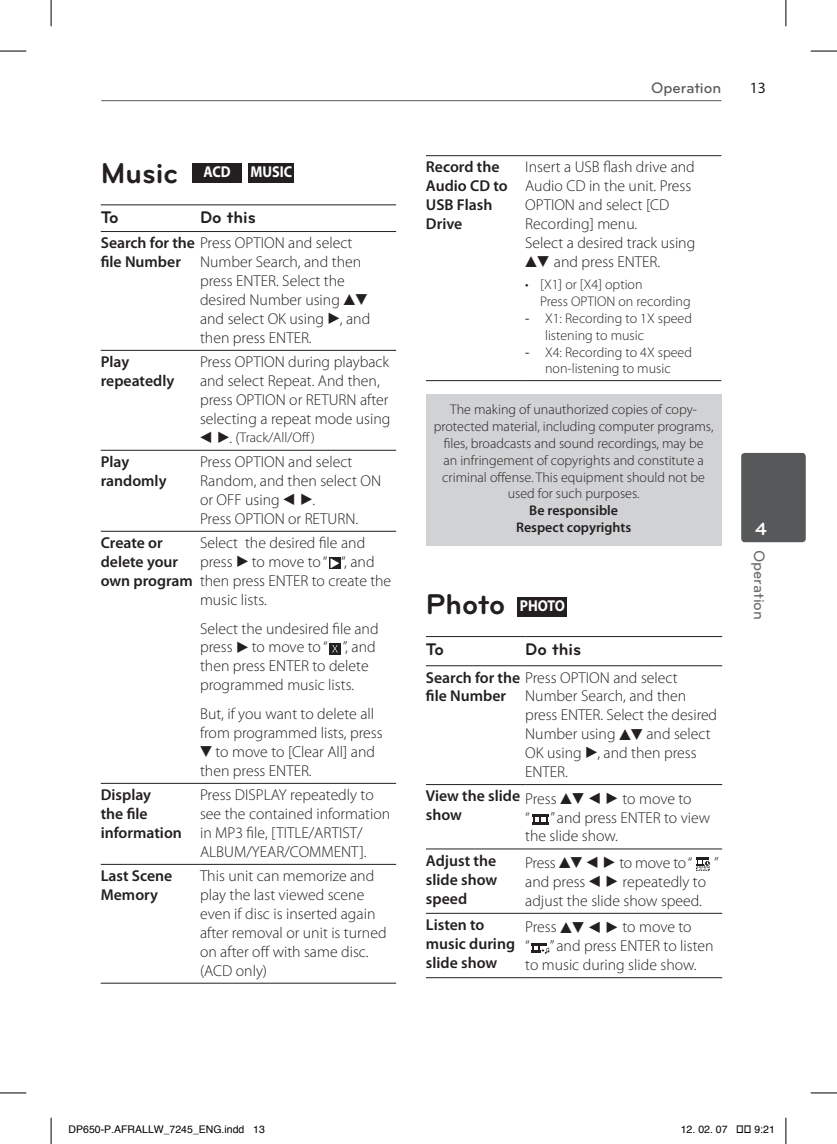
<style>
.page{position:relative;width:837px;height:1144px;background:#fff}
.page>*{position:absolute;margin:0;border:0;box-sizing:border-box;transform-origin:0 0}
.t1{font:700 29.75px "Bryant LG";color:#231f20}
.t2{font:700 18.38px "Bryant LG";color:#fff}
.t3{font:700 17.5px "Bryant LG";color:#231f20}
.t4{font:300 15.75px/18.9px "Myriad Pro";color:#231f20}
.t5{font:600 15.75px/18.9px "Myriad Pro";color:#231f20}
.t6{font:300 15.75px "Myriad Pro";letter-spacing:-.02em;color:#231f20}
.t7{font:700 15.75px "Myriad Pro";color:#fff;scale:.9 1}
.t8{font:500 15.75px "Bryant LG";color:#57585a}
.t9{font:500 15.75px "Bryant LG";color:#6c6d70}
.t10{font:15.75px "Myriad Pro";color:#231f20}
.t11{font:300 14px/16.8px "Myriad Pro";color:#231f20}
.t12{font:600 14px/16.8px "Myriad Pro";color:#231f20;text-align:center}
.t13{font:10.5px "Helvetica";color:#000}
.s1{font-weight:300}
.s2{font-family:"Sony PS Common";font-weight:400}
.s3{font-family:"Sony PS Common";font-weight:400;font-size:15.75px}
.s4{font-size:15.75px}
.s5{font-weight:400}
</style>
<div class="page">
<hr style="left:101px;top:100px;width:620px;height:1px;background:#57585a">
<div style="left:741px;top:453px;width:64px;height:89px;background:#57585a;border-radius:3px"></div>
<hr style="left:101px;top:204px;width:99px;height:1px;background:#231f20">
<hr style="left:200px;top:204px;width:196px;height:1px;background:#231f20">
<hr style="left:101px;top:231px;width:99px;height:1px;background:#231f20">
<hr style="left:200px;top:231px;width:196px;height:1px;background:#231f20">
<hr style="left:101px;top:350px;width:99px;height:1px;background:#231f20">
<hr style="left:200px;top:350px;width:196px;height:1px;background:#231f20">
<hr style="left:101px;top:450px;width:99px;height:1px;background:#231f20">
<hr style="left:200px;top:450px;width:196px;height:1px;background:#231f20">
<hr style="left:101px;top:531px;width:99px;height:1px;background:#231f20">
<hr style="left:200px;top:531px;width:196px;height:1px;background:#231f20">
<hr style="left:101px;top:783px;width:99px;height:1px;background:#231f20">
<hr style="left:200px;top:783px;width:196px;height:1px;background:#231f20">
<hr style="left:101px;top:864px;width:99px;height:1px;background:#231f20">
<hr style="left:200px;top:864px;width:196px;height:1px;background:#231f20">
<hr style="left:101px;top:983px;width:99px;height:1px;background:#231f20">
<hr style="left:200px;top:983px;width:196px;height:1px;background:#231f20">
<div style="left:329px;top:557px;width:11px;height:12px;background:#231f20"></div>
<svg style="left:330px;top:558px;width:9px;height:10px"></svg>
<div style="left:329px;top:643px;width:11px;height:12px;background:#231f20"></div>
<svg style="left:332px;top:645px;width:6px;height:8px"></svg>
<hr style="left:426px;top:155px;width:99px;height:1px;background:#231f20">
<hr style="left:525px;top:155px;width:196px;height:1px;background:#231f20">
<hr style="left:426px;top:380px;width:99px;height:1px;background:#231f20">
<hr style="left:525px;top:380px;width:196px;height:1px;background:#231f20">
<div style="left:426px;top:394px;width:295px;height:151px;background:#d1d2d4"></div>
<hr style="left:426px;top:636px;width:99px;height:1px;background:#231f20">
<hr style="left:525px;top:636px;width:197px;height:1px;background:#231f20">
<hr style="left:426px;top:977px;width:99px;height:1px;background:#231f20">
<hr style="left:525px;top:977px;width:197px;height:1px;background:#231f20">
<hr style="left:426px;top:784px;width:99px;height:1px;background:#231f20">
<hr style="left:525px;top:784px;width:197px;height:1px;background:#231f20">
<hr style="left:426px;top:665px;width:99px;height:1px;background:#231f20">
<hr style="left:525px;top:665px;width:197px;height:1px;background:#231f20">
<hr style="left:426px;top:848px;width:99px;height:1px;background:#231f20">
<hr style="left:525px;top:848px;width:197px;height:1px;background:#231f20">
<hr style="left:426px;top:913px;width:99px;height:1px;background:#231f20">
<hr style="left:525px;top:913px;width:197px;height:1px;background:#231f20">
<hr style="left:532px;top:814px;width:16px;height:3px;background:#231f20">
<svg style="left:532px;top:817px;width:16px;height:7px"></svg>
<svg style="left:696px;top:858px;width:14px;height:12px"></svg>
<hr style="left:531px;top:943px;width:16px;height:3px;background:#231f20">
<hr style="left:531px;top:950px;width:16px;height:3px;background:#231f20">
<svg style="left:532px;top:946px;width:17px;height:8px"></svg>
<div style="left:248px;top:163px;width:46px;height:19px;background:#231f20"></div>
<div style="left:192px;top:163px;width:50px;height:19px;background:#231f20"></div>
<div style="left:517px;top:597px;width:50px;height:19px;background:#231f20"></div>
<svg style="left:0;top:51px;width:26px;height:1px"></svg>
<svg style="left:810px;top:51px;width:26px;height:1px"></svg>
<svg style="left:0;top:1092px;width:26px;height:1px"></svg>
<svg style="left:810px;top:1092px;width:26px;height:1px"></svg>
<svg style="left:51px;top:0;width:1px;height:26px"></svg>
<svg style="left:51px;top:1118px;width:1px;height:26px"></svg>
<svg style="left:785px;top:0;width:1px;height:26px"></svg>
<svg style="left:785px;top:1118px;width:1px;height:26px"></svg>
<h1 class="t1" style="left:101px;top:154px;width:79px">Music</h1>
<p class="t3" style="left:101px;top:206px;width:19px">To</p>
<p class="t3" style="left:200px;top:206px;width:57px">Do this</p>
<p class="t5" style="left:101px;top:233px;width:253px">Search for the <span class="s1">Press OPTION and select </span>file Number</p>
<p class="t7" style="left:203px;top:162px;width:32px">ACD</p>
<p class="t7" style="left:250px;top:162px;width:48px">MUSIC</p>
<p class="t4" style="left:200px;top:252px;width:172px">Number Search, and then press ENTER. Select the desired Number using <span class="s2">VV </span>and select OK using <span class="s2">B</span>, and then press ENTER.</p>
<p class="t5" style="left:101px;top:352px;width:75px">Play repeatedly</p>
<p class="t4" style="left:200px;top:352px;width:192px">Press OPTION during playback and select Repeat. And then, press OPTION or RETURN after selecting a repeat mode using</p>
<p class="t11" style="left:200px;top:429px;width:116px"><span class="s3">B B</span><span class="s4">. (</span>Track/All/Off )</p>
<p class="t5" style="left:101px;top:452px;width:67px">Play randomly</p>
<p class="t4" style="left:200px;top:452px;width:182px">Press OPTION and select<br>Random, and then select ON or OFF using <span class="s2">B B</span>.<br>Press OPTION or RETURN.</p>
<p class="t5" style="left:101px;top:533px;width:292px">Create or<br>delete your<br>own program <span class="s1">then press ENTER to create the</span></p>
<p class="t4" style="left:200px;top:533px;width:176px">Select the desired file and press <span class="s2">B</span> to move to “ “, and</p>
<p class="t4" style="left:200px;top:585px;width:180px;line-height:28.9px">music lists.<br>Select the undesired file and</p>
<p class="t4" style="left:200px;top:638px;width:177px">press <span class="s2">B</span> to move to “ ”, and then press ENTER to delete programmed music lists.</p>
<p class="t4" style="left:200px;top:704px;width:184px">But, if you want to delete all from programmed lists, press<br><span class="s2">V</span> to move to [Clear All] and then press ENTER.</p>
<p class="t5" style="left:101px;top:785px;width:83px">Display<br>the file information</p>
<p class="t4" style="left:200px;top:785px;width:192px">Press DISPLAY repeatedly to see the contained information in MP3 file, [TITLE/ARTIST/<br>ALBUM/YEAR/COMMENT].</p>
<p class="t5" style="left:101px;top:866px;width:73px">Last Scene<br>Memory</p>
<p class="t4" style="left:200px;top:866px;width:188px">This unit can memorize and play the last viewed scene even if disc is inserted again after removal or unit is turned on after off with same disc. (ACD only)</p>
<p class="t8" style="left:650px;top:78px;width:72px">Operation</p>
<p class="t10" style="left:749px;top:78px;width:18px">13</p>
<p class="t5" style="left:426px;top:157px;width:83px">Record the<br>Audio CD to<br>USB Flash<br>Drive</p>
<p class="t4" style="left:525px;top:158px;width:171px">Insert a USB flash drive and<br>Audio CD in the unit. Press<br>OPTION and select [CD<br>Recording] menu.<br>Select a desired track using<br><span class="s2">VV</span> and press ENTER.</p>
<p class="t11" style="left:540px;top:276px;width:152px;text-indent:-15px">• [X1] or [X4] option<br>Press OPTION on recording</p>
<p class="t11" style="left:545px;top:310px;width:148px;text-indent:-20px"><span class="s5">-</span> X1: Recording to 1X speed listening to music</p>
<p class="t11" style="left:525px;top:343px;width:168px;text-align:center"><span class="s5">-</span> X4: Recording to 4X speed non-listening to music</p>
<p class="t11" style="left:433px;top:401px;width:281px;text-align:center">The making of unauthorized copies of copy&shy;protected material, including computer programs, files, broadcasts and sound recordings, may be<br>an infringement of copyrights and constitute a criminal offense. This equipment should not be used for such purposes.</p>
<p class="t12" style="left:516px;top:502px;width:117px">Be responsible<br>Respect copyrights</p>
<h1 class="t1" style="left:426px;top:586px;width:81px">Photo</h1>
<p class="t3" style="left:426px;top:638px;width:19px">To</p>
<p class="t3" style="left:525px;top:638px;width:57px">Do this</p>
<p class="t5" style="left:426px;top:667px;width:253px">Search for the <span class="s1">Press OPTION and select </span>file Number</p>
<p class="t7" style="left:519px;top:596px;width:52px">PHOTO</p>
<p class="t4" style="left:525px;top:686px;width:193px">Number Search, and then press ENTER. Select the desired<br>Number using <span class="s2">VV</span> and select<br>OK using <span class="s2">B</span>, and then press<br>ENTER.</p>
<p class="t5" style="left:426px;top:786px;width:96px">View the slide show</p>
<p class="t4" style="left:525px;top:789px;width:168px">Press <span class="s2">VV B B</span> to move to “</p>
<p class="t4" style="left:525px;top:808px;width:186px;text-indent:25px">” and press ENTER to view the slide show.</p>
<p class="t5" style="left:426px;top:850px;width:73px;text-align:justify">Adjust the slide show speed</p>
<p class="t6" style="left:525px;top:853px;width:169px">Press <span class="s2">VV B B</span> to move to “</p>
<p class="t4" style="left:714px;top:853px;width:6px">”</p>
<p class="t4" style="left:525px;top:872px;width:182px">and press <span class="s2">B B</span> repeatedly to adjust the slide show speed.</p>
<p class="t5" style="left:426px;top:915px;width:91px">Listen to music during slide show</p>
<p class="t4" style="left:525px;top:917px;width:168px">Press <span class="s2">VV B B</span> to move to “</p>
<p class="t4" style="left:525px;top:936px;width:190px;text-indent:25px">” and press ENTER to listen to music during slide show.</p>
<p class="t2" style="left:755px;top:517px;width:13px">4</p>
<p class="t9" style="left:768px;top:550px;width:72px;rotate:90deg">Operation</p>
<p class="t13" style="left:69px;top:1121px;width:198px">DP650-P.AFRALLW_7245_ENG.indd 13</p>
<p class="t13" style="left:680px;top:1121px;width:48px">12. 02. 07</p>
<p class="t13" style="left:754px;top:1121px;width:22px">9:21</p>
</div>
